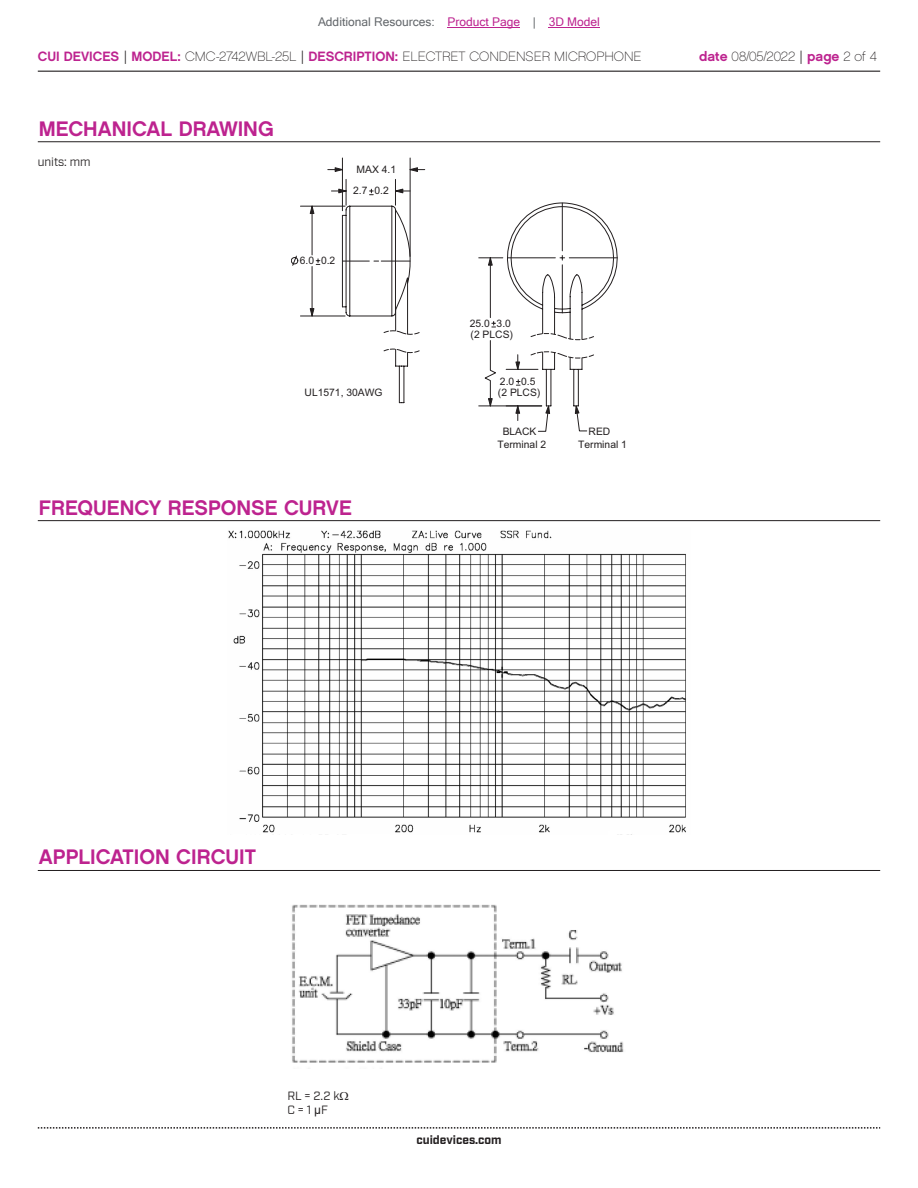
<style>
.page{position:relative;width:918px;height:1188px;background:#fff}
.page>*{position:absolute;margin:0;border:0;box-sizing:border-box;transform-origin:0 0}
.t1{font:21px "Chalet New York Nineteen Sixty";color:#bd238f}
.t2{font:13.5px "Chalet Paris Nineteen Sixty";color:#231f20}
.t3{font:12px "Microsoft Sans Serif";color:#63676b}
.t4{font:12px/14.4px "Industry";color:#231f20}
.t5{font:700 12px "Industry";color:#231f20}
.t6{font:10.35px/11.6px "Arial";color:#231f20}
.s1{color:#bd238f}
.s2{font-family:"Chalet New York Nineteen Sixty";color:#bd238f}
.s3{font-family:"Industry"}
.s4{font-family:"Arial"}
</style>
<div class="page">
<hr style="left:38px;top:71px;width:842px;height:1px;background:#231f20">
<svg style="left:38px;top:1127px;width:842px;height:2px"></svg>
<hr style="left:38px;top:141px;width:842px;height:1px;background:#231f20">
<svg style="left:291px;top:179px;width:129px;height:225px"></svg>
<svg style="left:478px;top:202px;width:140px;height:230px"></svg>
<hr style="left:410px;top:158px;width:1px;height:98px;background:#231f20">
<hr style="left:342px;top:158px;width:1px;height:53px;background:#231f20">
<svg style="left:410px;top:168px;width:15px;height:4px"></svg>
<svg style="left:328px;top:168px;width:15px;height:4px"></svg>
<hr style="left:38px;top:520px;width:842px;height:1px;background:#231f20">
<hr style="left:38px;top:870px;width:842px;height:1px;background:#231f20">
<img style="left:228px;top:530px;width:458px;height:305px">
<img style="left:292px;top:904px;width:332px;height:159px">
<hr style="left:448px;top:27px;width:72px;height:1px;background:#bd238f">
<hr style="left:549px;top:27px;width:51px;height:1px;background:#bd238f">
<p class="t3" style="left:318px;top:15px;width:283px">Additional Resources: <span class="s1">Product Page</span> | <span class="s1">3D Model</span></p>
<p class="t2" style="left:38px;top:48px;width:605px"><span class="s2">CUI DEVICES</span> <span class="s3">|</span> <span class="s2">MODEL:</span> CMC-2742WBL-25L <span class="s3">|</span> <span class="s2">DESCRIPTION:</span> ELECTRET CONDENSER MICROPHONE</p>
<p class="t2" style="left:699px;top:48px;width:179px"><span class="s2">date</span> 08/05/2022 <span class="s3">|</span> <span class="s2">page</span> 2 of 4</p>
<h1 class="t1" style="left:39px;top:115px;width:236px">MECHANICAL DRAWING</h1>
<p class="t4" style="left:38px;top:155px;width:54px">units: mm</p>
<p class="t6" style="left:357px;top:164px;width:41px">MAX 4.1</p>
<p class="t6" style="left:353px;top:185px;width:37px">2.7 0.2</p>
<p class="t6" style="left:300px;top:255px;width:37px">6.0 0.2</p>
<p class="t6" style="left:305px;top:387px;width:80px">UL1571, 30AWG</p>
<h1 class="t1" style="left:39px;top:494px;width:314px">FREQUENCY RESPONSE CURVE</h1>
<p class="t6" style="left:470px;top:318px;width:45px">25.0 3.0 (2 PLCS)</p>
<p class="t6" style="left:498px;top:376px;width:44px">2.0 0.5 (2 PLCS)</p>
<p class="t6" style="left:503px;top:426px;width:35px">BLACK</p>
<p class="t6" style="left:498px;top:439px;width:50px">Terminal 2</p>
<p class="t6" style="left:589px;top:426px;width:23px">RED</p>
<p class="t6" style="left:578px;top:438px;width:50px">Terminal 1</p>
<h1 class="t1" style="left:39px;top:844px;width:219px">APPLICATION CIRCUIT</h1>
<p class="t4" style="left:287px;top:1089px;width:54px">RL = 2.2 k<br>C = 1 <span class="s4">µ</span>F</p>
<p class="t5" style="left:416px;top:1132px;width:87px">cuidevices.com</p>
</div>
